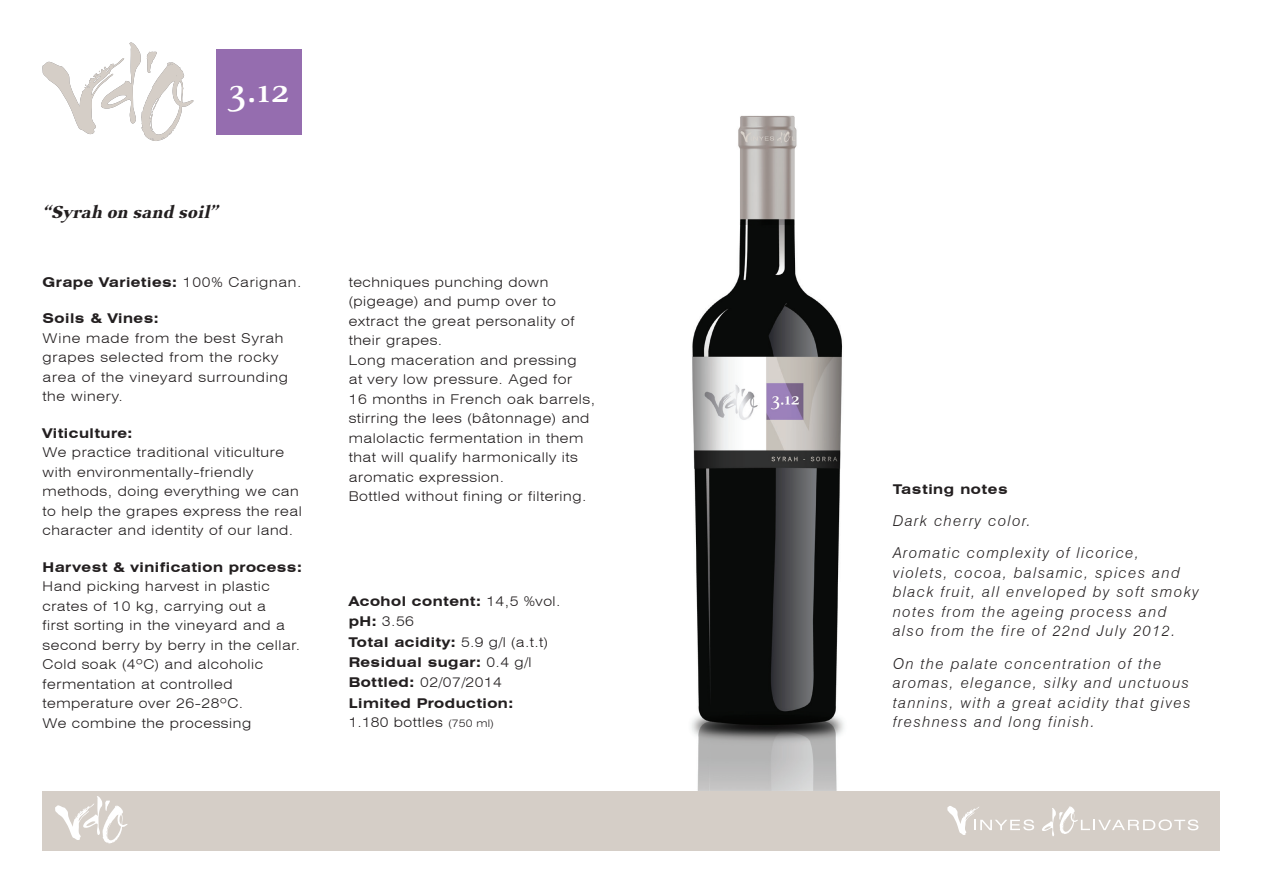
<style>
.page{position:relative;width:1263px;height:893px;background:#fff}
.page>*{position:absolute;margin:0;border:0;box-sizing:border-box;transform-origin:0 0}
.t1{font:500 36px "Visage";color:#fff}
.t2{font:italic 900 18px "Visage";color:#231f20}
.t3{font:italic 300 15px/19.5px "Swiss 721 BT";letter-spacing:.105em;color:#231f20}
.t4{font:300 expanded 13.5px/19.5px "Swiss 721 BT";letter-spacing:.045em;color:#231f20}
.t5{font:700 expanded 13.5px/20.2px "Swiss 721 BT";letter-spacing:.035em;color:#231f20}
.s1{font-weight:300}
.s2{font-weight:300;font-size:10.5px}
</style>
<div class="page">
<img style="left:691px;top:115px;width:153px;height:676px">
<div style="left:43px;top:791px;width:1177px;height:59px;background:#d5cec7"></div>
<svg style="left:947px;top:806px;width:87px;height:29px"></svg>
<svg style="left:1042px;top:806px;width:156px;height:30px"></svg>
<svg style="left:42px;top:43px;width:151px;height:98px"></svg>
<div style="left:217px;top:49px;width:85px;height:85px;background:#956daf"></div>
<svg style="left:55px;top:796px;width:73px;height:47px"></svg>
<h1 class="t1" style="left:229px;top:68px;width:62px">3.12</h1>
<h2 class="t2" style="left:43px;top:201px;width:177px">“Syrah on sand soil”</h2>
<p class="t5" style="left:43px;top:272px;width:261px">Grape Varieties: <span class="s1">100% Carignan.</span></p>
<p class="t5" style="left:43px;top:308px;width:118px">Soils &amp; Vines:</p>
<p class="t4" style="left:43px;top:328px;width:247px">Wine made from the best Syrah grapes selected from the rocky area of the vineyard surrounding the winery.</p>
<p class="t5" style="left:43px;top:423px;width:91px">Viticulture:</p>
<p class="t4" style="left:43px;top:442px;width:261px">We practice traditional viticulture with environmentally-friendly methods, doing everything we can to help the grapes express the real character and identity of our land.</p>
<p class="t5" style="left:43px;top:557px;width:261px">Harvest &amp; vinification process:</p>
<p class="t4" style="left:43px;top:576px;width:259px">Hand picking harvest in plastic crates of 10 kg, carrying out a<br>first sorting in the vineyard and a second berry by berry in the cellar.<br>Cold soak (4ºC) and alcoholic fermentation at controlled temperature over 26-28ºC.<br>We combine the processing</p>
<p class="t4" style="left:349px;top:272px;width:248px">techniques punching down (pigeage) and pump over to extract the great personality of their grapes.<br>Long maceration and pressing<br>at very low pressure. Aged for<br>16 months in French oak barrels, stirring the lees (bâtonnage) and malolactic fermentation in them that will qualify harmonically its aromatic expression.<br>Bottled without fining or filtering.</p>
<p class="t5" style="left:349px;top:591px;width:213px">Acohol content: <span class="s1">14,5 %vol. </span>pH: <span class="s1">3.56<br></span>Total acidity: <span class="s1">5.9 g/l (a.t.t)<br></span>Residual sugar: <span class="s1">0.4 g/l<br></span>Bottled: <span class="s1">02/07/2014<br></span>Limited Production:<br><span class="s1">1.180 bottles</span> <span class="s2">(750 ml)</span></p>
<p class="t5" style="left:893px;top:479px;width:116px">Tasting notes</p>
<p class="t3" style="left:893px;top:504px;width:248px;line-height:32.2px">Dark cherry color.<br>Aromatic complexity of licorice,</p>
<p class="t3" style="left:893px;top:563px;width:308px">violets, cocoa, balsamic, spices and black fruit, all enveloped by soft smoky notes from the ageing process and also from the fire of 22nd July 2012.</p>
<p class="t3" style="left:893px;top:653px;width:299px">On the palate concentration of the aromas, elegance, silky and unctuous tannins, with a great acidity that gives freshness and long finish.</p>
</div>
